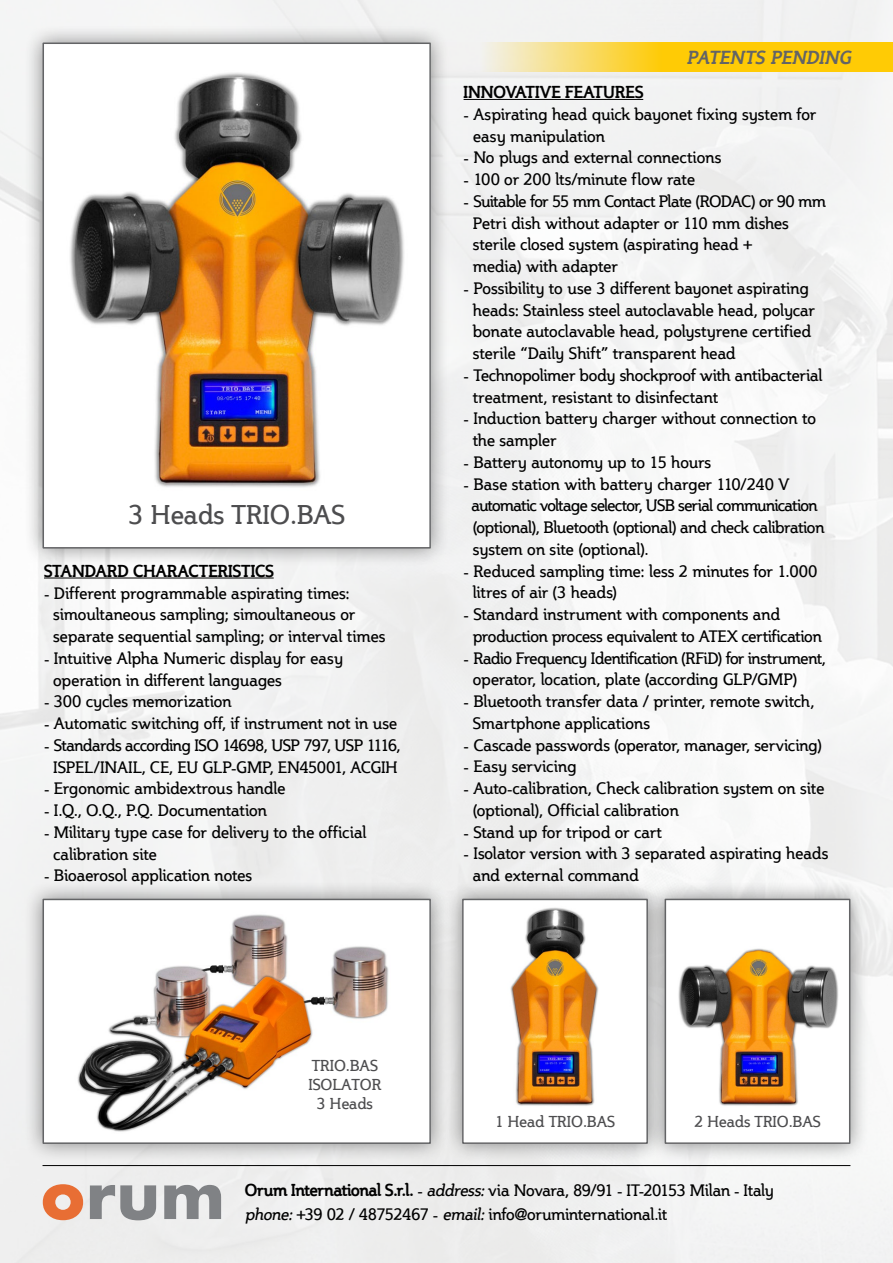
<style>
.page{position:relative;width:893px;height:1263px;background:#fff}
.page>*{position:absolute;margin:0;border:0;box-sizing:border-box;transform-origin:0 0}
.t1{font:700 74.1px "Futura";color:#808285}
.t2{font:27px "Steinem";color:#4d4d4f}
.t3{font:italic 700 18px "Steinem";letter-spacing:.035em;color:#636466}
.t4{font:16.5px/21.8px "Steinem";letter-spacing:-.005em;color:#000}
.t5{font:16.5px/21.8px "Steinem";letter-spacing:-.025em;color:#000;text-align:center}
.t6{font:700 16.5px "Steinem";letter-spacing:.02em;color:#000}
.t7{font:16.5px "Steinem";letter-spacing:.02em;color:#000}
.t8{font:15.75px/18.9px "Steinem";color:#4d4d4f;text-align:center}
.s1{color:#e86e34}
.s2{font-weight:700}
.s3{font-style:italic}
</style>
<div class="page">
<img style="left:0;top:0;width:893px;height:1263px">
<hr style="left:464px;top:99px;width:179px;height:1px;background:#000">
<div style="left:24px;top:24px;width:425px;height:543px;background:#000;opacity:.45"></div>
<img style="left:46px;top:46px;width:382px;height:500px">
<div style="left:43px;top:43px;width:388px;height:506px;border:2px solid #636466"></div>
<hr style="left:44px;top:578px;width:230px;height:1px;background:#000">
<hr style="left:43px;top:1165px;width:807px;height:1px;background:#000">
<div style="left:443px;top:880px;width:223px;height:283px;background:#000;opacity:.45"></div>
<img style="left:465px;top:902px;width:180px;height:239px">
<div style="left:462px;top:899px;width:186px;height:245px;border:2px solid #636466"></div>
<div style="left:646px;top:880px;width:223px;height:283px;background:#000;opacity:.45"></div>
<img style="left:668px;top:902px;width:179px;height:239px">
<div style="left:665px;top:899px;width:185px;height:245px;border:2px solid #636466"></div>
<svg style="left:431px;top:43px;width:462px;height:29px;background:#f9d54c"></svg>
<div style="left:24px;top:880px;width:425px;height:283px;background:#000;opacity:.45"></div>
<img style="left:46px;top:902px;width:382px;height:239px">
<div style="left:43px;top:899px;width:388px;height:245px;border:2px solid #636466"></div>
<h2 class="t2" style="left:129px;top:500px;width:218px">3 Heads TRIO.BAS</h2>
<p class="t6" style="left:44px;top:561px;width:231px">STANDARD CHARACTERISTICS</p>
<p class="t4" style="left:53px;top:582px;width:333px;text-indent:-9px">- Different programmable aspirating times: simoultaneous sampling; simoultaneous or separate sequential sampling; or interval times</p>
<p class="t4" style="left:53px;top:647px;width:291px;text-indent:-9px">- Intuitive Alpha Numeric display for easy operation in different languages</p>
<p class="t4" style="left:44px;top:691px;width:189px">- 300 cycles memorization</p>
<p class="t4" style="left:44px;top:713px;width:355px">- Automatic switching off, if instrument not in use</p>
<p class="t5" style="left:44px;top:734px;width:358px">- Standards according ISO 14698, USP 797, USP 1116,<br>ISPEL/INAIL, CE, EU GLP-GMP, EN45001, ACGIH</p>
<p class="t4" style="left:44px;top:778px;width:243px">- Ergonomic ambidextrous handle</p>
<p class="t4" style="left:44px;top:800px;width:224px">- I.Q., O.Q., P.Q. Documentation</p>
<p class="t4" style="left:53px;top:821px;width:315px;text-indent:-9px">- Military type case for delivery to the official calibration site</p>
<p class="t4" style="left:44px;top:865px;width:209px">- Bioaerosol application notes</p>
<p class="t3" style="left:687px;top:47px;width:165px">PATENTS PENDING</p>
<p class="t6" style="left:464px;top:83px;width:181px">INNOVATIVE FEATURES</p>
<p class="t4" style="left:473px;top:104px;width:345px;text-indent:-9px">- Aspirating head quick bayonet fixing system for easy manipulation</p>
<p class="t4" style="left:464px;top:147px;width:259px">- No plugs and external connections</p>
<p class="t4" style="left:464px;top:169px;width:233px">- 100 or 200 lts/minute flow rate</p>
<p class="t4" style="left:473px;top:191px;width:354px;text-indent:-9px">- Suitable for 55 mm Contact Plate (RODAC) or 90 mm Petri dish without adapter or 110 mm dishes sterile closed system (aspirating head +<br>media) with adapter</p>
<p class="t4" style="left:473px;top:278px;width:344px;text-indent:-9px">- Possibility to use 3 different bayonet aspirating heads: Stainless steel autoclavable head, polycar bonate autoclavable head, polystyrene certified sterile “Daily Shift” transparent head</p>
<p class="t4" style="left:473px;top:365px;width:351px;text-indent:-9px">- Technopolimer body shockproof with antibacterial treatment, resistant to disinfectant</p>
<p class="t4" style="left:473px;top:408px;width:345px;text-indent:-9px">- Induction battery charger without connection to the sampler</p>
<p class="t4" style="left:464px;top:452px;width:249px">- Battery autonomy up to 15 hours</p>
<p class="t4" style="left:471px;top:473px;width:354px;text-indent:-8px">- Base station with battery charger 110/240 V automatic voltage selector, USB serial communication (optional), Bluetooth (optional) and check calibration system on site (optional).</p>
<p class="t4" style="left:473px;top:560px;width:346px;text-indent:-9px">- Reduced sampling time: less 2 minutes for 1.000 litres of air (3 heads)</p>
<p class="t4" style="left:473px;top:604px;width:350px;text-indent:-9px">- Standard instrument with components and production process equivalent to ATEX certification</p>
<p class="t4" style="left:473px;top:647px;width:354px;text-indent:-9px">- Radio Frequency Identification (RFiD) for instrument, operator, location, plate (according GLP/GMP)</p>
<p class="t4" style="left:473px;top:691px;width:343px;text-indent:-9px">- Bluetooth transfer data / printer, remote switch,<br>Smartphone applications</p>
<p class="t4" style="left:464px;top:734px;width:360px">- Cascade passwords (operator, manager, servicing)</p>
<p class="t7" style="left:464px;top:757px;width:114px">- Easy servicing</p>
<p class="t4" style="left:473px;top:778px;width:353px;text-indent:-9px">- Auto-calibration, Check calibration system on site (optional), Official calibration</p>
<p class="t4" style="left:464px;top:821px;width:200px">- Stand up for tripod or cart</p>
<p class="t4" style="left:473px;top:843px;width:357px;text-indent:-9px">- Isolator version with 3 separated aspirating heads and external command</p>
<p class="t8" style="left:308px;top:1057px;width:74px">TRIO.BAS<br>ISOLATOR<br>3 Heads</p>
<p class="t8" style="left:495px;top:1112px;width:121px">1 Head TRIO.BAS</p>
<p class="t8" style="left:694px;top:1112px;width:128px">2 Heads TRIO.BAS</p>
<h1 class="t1" style="left:40px;top:1162px;width:187px"><span class="s1">o</span>rum</h1>
<p class="t4" style="left:245px;top:1180px;width:531px"><span class="s2">Orum International S.r.l.</span> - <span class="s3">address:</span> via Novara, 89/91 - IT-20153 Milan - Italy</p>
<p class="t4" style="left:245px;top:1204px;width:424px"><span class="s3">phone:</span> +39 02 / 48752467 - <span class="s3">email:</span> info@oruminternational.it</p>
</div>
